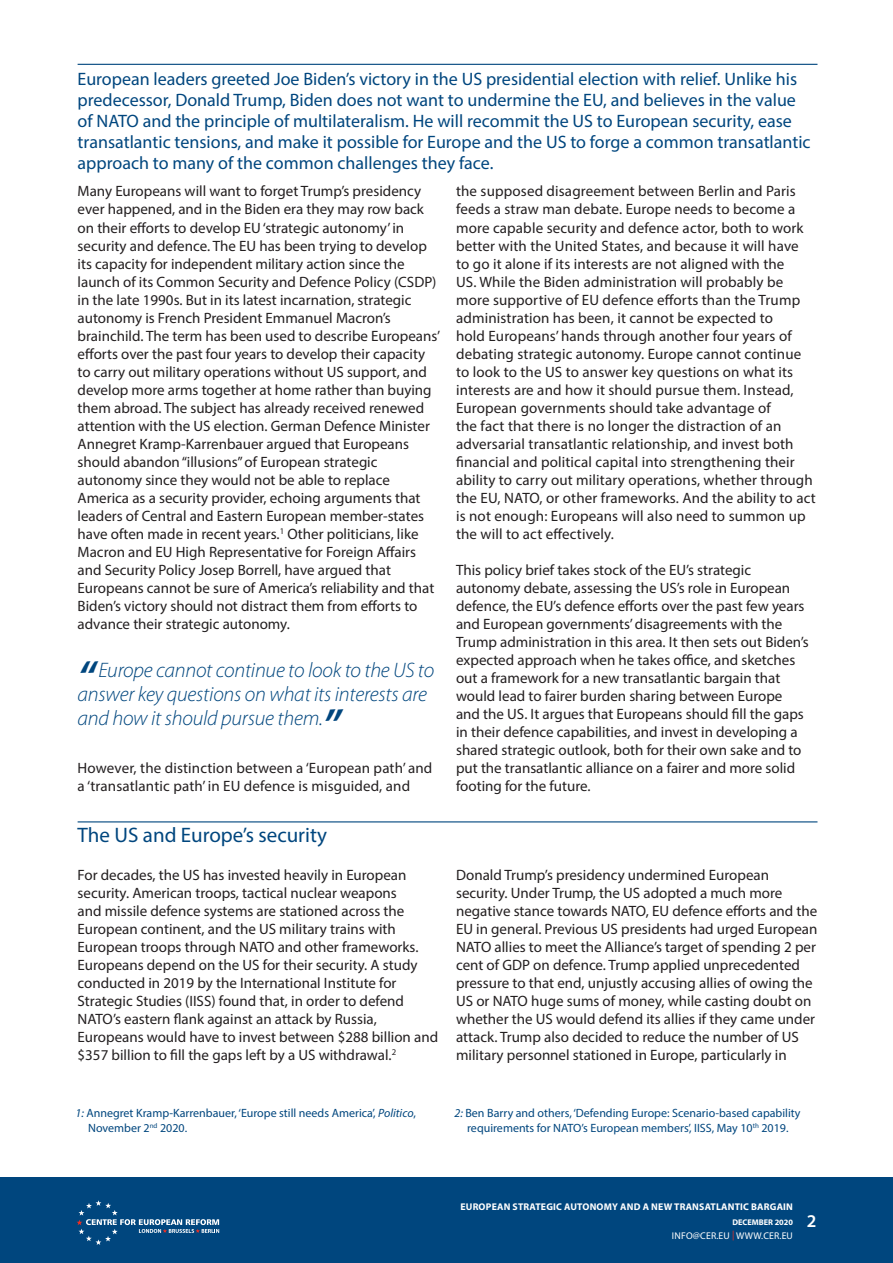
<style>
.page{position:relative;width:893px;height:1263px;background:#fff}
.page>*{position:absolute;margin:0;border:0;box-sizing:border-box;transform-origin:0 0}
.t1{font:italic 300 21px/24px "Myriad Pro";letter-spacing:-.01em;color:#00467e}
.Section_Breaks{font:21px "Myriad Pro";color:#00467e}
.Intro_Paragraph{font:18px/21px "Myriad Pro";color:#00467e}
.t2{font:600 18px "Myriad Pro";color:#fff}
.Body_Copy{font:15px/18px "Myriad Pro";color:#231f20}
.Footnotes{font:12px/15px "Myriad Pro";color:#00467e}
.t3{font:700 9.75px "Myriad Pro";letter-spacing:.02em;color:#fff}
.t4{font:9.75px "Myriad Pro";letter-spacing:.02em;color:#fff}
.t5{font:700 8.25px "Myriad Pro";color:#fff}
.s1{font-weight:600;font-size:45px}
.s2{font-style:italic}
.s3{color:#ee2e22}
</style>
<div class="page">
<div style="left:0;top:1178px;width:893px;height:85px;background:#00467e"></div>
<svg style="left:77px;top:1200px;width:142px;height:45px"></svg>
<hr style="left:78px;top:64px;width:739px;height:1px;background:#00467e">
<hr style="left:78px;top:821px;width:739px;height:1px;background:#00467e">
<p class="Intro_Paragraph" style="left:78px;top:68px;width:735px">European leaders greeted Joe Biden’s victory in the US presidential election with relief. Unlike his predecessor, Donald Trump, Biden does not want to undermine the EU, and believes in the value of NATO and the principle of multilateralism. He will recommit the US to European security, ease transatlantic tensions, and make it possible for Europe and the US to forge a common transatlantic approach to many of the common challenges they face.</p>
<p class="Body_Copy" style="left:78px;top:182px;width:364px">Many Europeans will want to forget Trump’s presidency ever happened, and in the Biden era they may row back on their efforts to develop EU ‘strategic autonomy’ in security and defence. The EU has been trying to develop its capacity for independent military action since the launch of its Common Security and Defence Policy (CSDP) in the late 1990s. But in its latest incarnation, strategic autonomy is French President Emmanuel Macron’s brainchild. The term has been used to describe Europeans’ efforts over the past four years to develop their capacity to carry out military operations without US support, and develop more arms together at home rather than buying them abroad. The subject has already received renewed attention with the US election. German Defence Minister Annegret Kramp-Karrenbauer argued that Europeans should abandon “illusions” of European strategic autonomy since they would not be able to replace America as a security provider, echoing arguments that leaders of Central and Eastern European member-states have often made in recent years.<sup>1</sup> Other politicians, like Macron and EU High Representative for Foreign Affairs and Security Policy Josep Borrell, have argued that Europeans cannot be sure of America’s reliability and that Biden’s victory should not distract them from efforts to advance their strategic autonomy.</p>
<p class="Body_Copy" style="left:456px;top:182px;width:361px">the supposed disagreement between Berlin and Paris feeds a straw man debate. Europe needs to become a more capable security and defence actor, both to work better with the United States, and because it will have to go it alone if its interests are not aligned with the<br>US. While the Biden administration will probably be more supportive of EU defence efforts than the Trump administration has been, it cannot be expected to<br>hold Europeans’ hands through another four years of debating strategic autonomy. Europe cannot continue to look to the US to answer key questions on what its interests are and how it should pursue them. Instead, European governments should take advantage of<br>the fact that there is no longer the distraction of an adversarial transatlantic relationship, and invest both financial and political capital into strengthening their ability to carry out military operations, whether through the EU, NATO, or other frameworks. And the ability to act is not enough: Europeans will also need to summon up the will to act effectively.</p>
<p class="Body_Copy" style="left:456px;top:560px;width:354px">This policy brief takes stock of the EU’s strategic autonomy debate, assessing the US’s role in European defence, the EU’s defence efforts over the past few years and European governments’ disagreements with the Trump administration in this area. It then sets out Biden’s expected approach when he takes office, and sketches out a framework for a new transatlantic bargain that would lead to fairer burden sharing between Europe and the US. It argues that Europeans should fill the gaps in their defence capabilities, and invest in developing a shared strategic outlook, both for their own sake and to put the transatlantic alliance on a fairer and more solid footing for the future.</p>
<p class="t1" style="left:78px;top:658px;width:358px"><span class="s1">“</span> Europe cannot continue to look to the US to answer key questions on what its interests are and how it should pursue them.<span class="s1">”</span></p>
<p class="Body_Copy" style="left:78px;top:758px;width:356px">However, the distinction between a ‘European path’ and a ‘transatlantic path’ in EU defence is misguided, and</p>
<p class="Section_Breaks" style="left:78px;top:822px;width:251px">The US and Europe’s security</p>
<p class="Body_Copy" style="left:78px;top:865px;width:362px">For decades, the US has invested heavily in European security. American troops, tactical nuclear weapons<br>and missile defence systems are stationed across the European continent, and the US military trains with European troops through NATO and other frameworks.<br>Europeans depend on the US for their security. A study conducted in 2019 by the International Institute for Strategic Studies (IISS) found that, in order to defend NATO’s eastern flank against an attack by Russia, Europeans would have to invest between $288 billion and $357 billion to fill the gaps left by a US withdrawal.<sup>2</sup></p>
<p class="Body_Copy" style="left:456px;top:865px;width:363px">Donald Trump’s presidency undermined European security. Under Trump, the US adopted a much more negative stance towards NATO, EU defence efforts and the EU in general. Previous US presidents had urged European NATO allies to meet the Alliance’s target of spending 2 per cent of GDP on defence. Trump applied unprecedented pressure to that end, unjustly accusing allies of owing the US or NATO huge sums of money, while casting doubt on whether the US would defend its allies if they came under attack. Trump also decided to reduce the number of US military personnel stationed in Europe, particularly in</p>
<p class="Footnotes" style="left:88px;top:1105px;width:329px;text-indent:-13px"><span class="s2">1:</span> Annegret Kramp-Karrenbauer, ‘Europe still needs America’, <span class="s2">Politico</span>,<br>November 2<sup>nd</sup> 2020.</p>
<p class="Footnotes" style="left:454px;top:1105px;width:348px;text-align:center"><span class="s2">2:</span> Ben Barry and others, ‘Defending Europe: Scenario-based capability requirements for NATO’s European members’, IISS, May 10<sup>th</sup> 2019.</p>
<p class="t3" style="left:460px;top:1200px;width:334px">EUROPEAN STRATEGIC AUTONOMY AND A NEW TRANSATLANTIC BARGAIN</p>
<p class="t5" style="left:732px;top:1217px;width:62px">DECEMBER 2020</p>
<p class="t4" style="left:672px;top:1229px;width:123px">INFO@CER.EU <span class="s3">|</span> WWW.CER.EU</p>
<p class="t2" style="left:807px;top:1210px;width:11px">2</p>
</div>
